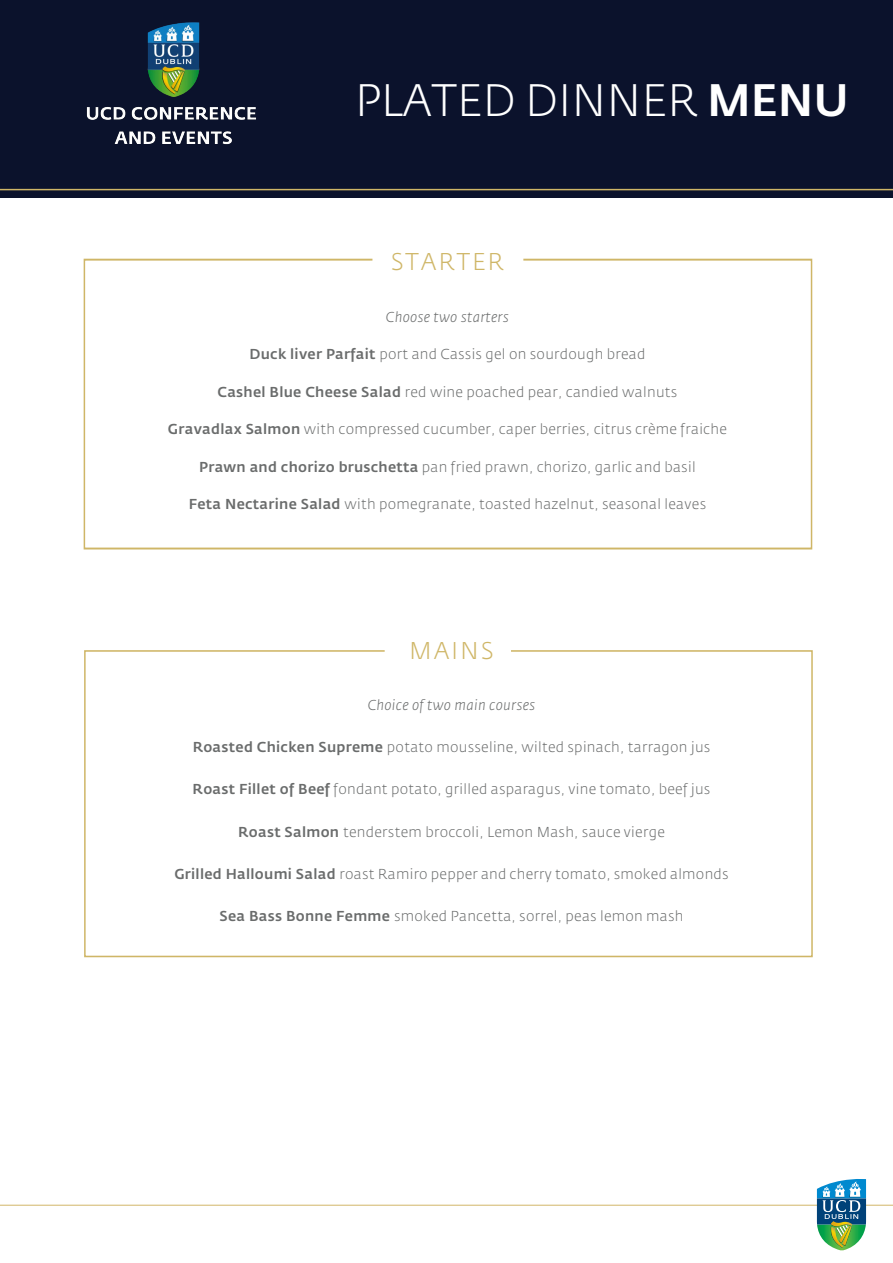
<style>
.page{position:relative;width:893px;height:1263px;background:#fff}
.page>*{position:absolute;margin:0;border:0;box-sizing:border-box;transform-origin:0 0}
.t1{font:300 45px "Fedra Sans Pro";color:#fff}
.t2{font:300 24px "Fedra Sans Pro";letter-spacing:.08em;color:#cfb667}
.t3{font:300 14.25px "Fedra Sans Pro";letter-spacing:.02em;color:#6a6c6c}
.t4{font:italic 300 14.25px "Fedra Sans Pro";letter-spacing:.02em;color:#6a6c6c}
.s1{font-weight:500}
</style>
<div class="page">
<div style="left:0;top:0;width:893px;height:198px;background:#0b122c"></div>
<hr style="left:0;top:189px;width:893px;height:1px;background:#cfb667">
<svg style="left:83px;top:258px;width:730px;height:292px"></svg>
<svg style="left:84px;top:650px;width:729px;height:308px"></svg>
<hr style="left:0;top:1205px;width:893px;height:1px;background:#d3b668">
<svg style="left:817px;top:1179px;width:49px;height:71px"></svg>
<img style="left:67px;top:22px;width:213px;height:169px">
<h1 class="t1" style="left:355px;top:72px;width:496px">PLATED DINNER <span class="s1">MENU</span></h1>
<h2 class="t2" style="left:391px;top:247px;width:115px">STARTER</h2>
<p class="t4" style="left:386px;top:308px;width:124px">Choose two starters</p>
<p class="t3" style="left:249px;top:345px;width:397px"><span class="s1">Duck liver Parfait</span> port and Cassis gel on sourdough bread</p>
<p class="t3" style="left:217px;top:383px;width:461px"><span class="s1">Cashel Blue Cheese Salad</span> red wine poached pear, candied walnuts</p>
<p class="t3" style="left:168px;top:420px;width:561px"><span class="s1">Gravadlax Salmon</span> with compressed cucumber, caper berries, citrus crème fraiche</p>
<p class="t3" style="left:199px;top:458px;width:498px"><span class="s1">Prawn and chorizo bruschetta</span> pan fried prawn, chorizo, garlic and basil</p>
<p class="t3" style="left:189px;top:495px;width:519px"><span class="s1">Feta Nectarine Salad</span> with pomegranate, toasted hazelnut, seasonal leaves</p>
<h2 class="t2" style="left:409px;top:635px;width:86px">MAINS</h2>
<p class="t4" style="left:368px;top:696px;width:169px">Choice of two main courses</p>
<p class="t3" style="left:193px;top:738px;width:519px"><span class="s1">Roasted Chicken Supreme</span> potato mousseline, wilted spinach, tarragon jus</p>
<p class="t3" style="left:193px;top:780px;width:519px"><span class="s1">Roast Fillet of Beef</span> fondant potato, grilled asparagus, vine tomato, beef jus</p>
<p class="t3" style="left:238px;top:823px;width:428px"><span class="s1">Roast Salmon</span> tenderstem broccoli, Lemon Mash, sauce vierge</p>
<p class="t3" style="left:174px;top:865px;width:556px"><span class="s1">Grilled Halloumi Salad</span> roast Ramiro pepper and cherry tomato, smoked almonds</p>
<p class="t3" style="left:219px;top:907px;width:466px"><span class="s1">Sea Bass Bonne Femme</span> smoked Pancetta, sorrel, peas lemon mash</p>
</div>
